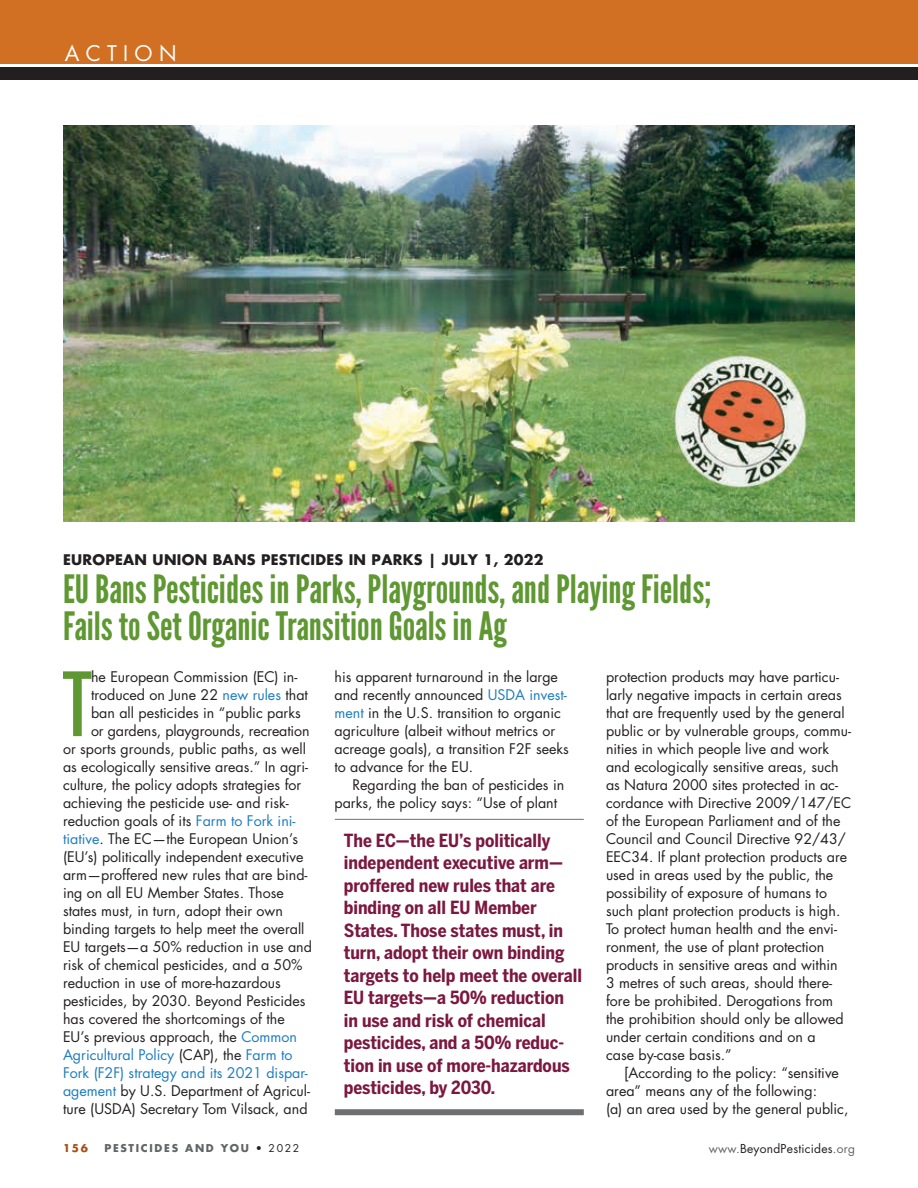
<style>
.page{position:relative;width:918px;height:1188px;background:#fff}
.page>*{position:absolute;margin:0;border:0;box-sizing:border-box;transform-origin:0 0}
.t1{font:condensed 85.8px "Futura Std";color:#5f9832}
.t2{font:39px/37.5px "League Gothic";color:#5f9832}
.t3{font:21px "Futura Std";letter-spacing:.3em;color:#fff}
.t4{font:700 18px/22.5px "Benton Sans Cond";color:#7b1840}
.t5{font:14.25px/18px "Futura Std";color:#231f20}
.t6{font:14.25px "Futura Std";color:#1b7cc1}
.t7{font:700 14.25px "Futura Std";letter-spacing:.02em;color:#231f20}
.t8{font:12px "Futura Std";letter-spacing:.02em;color:#231f20}
.t9{font:700 10.5px "Futura Std";letter-spacing:.16em;color:#636466}
.t10{font:700 10.5px "Futura Std";color:#a94d0f}
.s1{color:#1b7cc1}
.s2{color:#231f20}
.s3{font-weight:400;color:#231f20}
.s4{color:#636466}
</style>
<div class="page">
<hr style="left:335px;top:819px;width:249px;height:1px;background:#6d6f71">
<div style="left:335px;top:1109px;width:249px;height:6px;background:#6d6f71"></div>
<div style="left:0;top:0;width:918px;height:64px;background:#d16f22"></div>
<div style="left:0;top:67px;width:918px;height:12px;background:#231f20"></div>
<img style="left:63px;top:126px;width:792px;height:396px">
<h3 class="t3" style="left:65px;top:39px;width:113px">ACTION</h3>
<p class="t7" style="left:63px;top:550px;width:482px">EUROPEAN UNION BANS PESTICIDES IN PARKS | JULY 1, 2022</p>
<h2 class="t2" style="left:63px;top:570px;width:650px">EU Bans Pesticides in Parks, Playgrounds, and Playing Fields;<br>Fails to Set Organic Transition Goals in Ag</h2>
<h1 class="t1" style="left:63px;top:653px;width:29px">T</h1>
<p class="t5" style="left:91px;top:668px;width:208px">he European Commission (EC) in-</p>
<p class="t5" style="left:335px;top:668px;width:236px">his apparent turnaround in the large and recently announced <span class="s1">USDA invest&shy;ment</span> in the U.S. transition to organic agriculture (albeit without metrics or acreage goals), a transition F2F seeks to advance for the EU.</p>
<p class="t5" style="left:335px;top:776px;width:231px;text-indent:18px">Regarding the ban of pesticides in parks, the policy says: “Use of plant</p>
<p class="t5" style="left:606px;top:668px;width:247px">protection products may have particu&shy;larly negative impacts in certain areas that are frequently used by the general public or by vulnerable groups, commu&shy;nities in which people live and work and ecologically sensitive areas, such as Natura 2000 sites protected in ac&shy;cordance with Directive 2009/147/EC of the European Parliament and of the Council and Council Directive 92/43/ EEC34. If plant protection products are used in areas used by the public, the possibility of exposure of humans to such plant protection products is high.<br>To protect human health and the envi&shy;ronment, the use of plant protection products in sensitive areas and within<br>3 metres of such areas, should there&shy;fore be prohibited. Derogations from the prohibition should only be allowed under certain conditions and on a<br>case by-case basis.”</p>
<p class="t5" style="left:606px;top:1064px;width:244px;text-indent:18px">[According to the policy: “sensitive area” means any of the following:<br>(a) an area used by the general public,</p>
<p class="t5" style="left:91px;top:686px;width:218px">troduced on June 22 <span class="s1">new rules</span> that</p>
<p class="t5" style="left:91px;top:704px;width:211px">ban all pesticides in “public parks</p>
<p class="t5" style="left:91px;top:722px;width:220px">or gardens, playgrounds, recreation</p>
<p class="t5" style="left:63px;top:740px;width:244px">or sports grounds, public paths, as well</p>
<p class="t5" style="left:63px;top:758px;width:247px">as ecologically sensitive areas.” In agri-</p>
<p class="t5" style="left:63px;top:776px;width:240px">culture, the policy adopts strategies for</p>
<p class="t5" style="left:63px;top:794px;width:227px">achieving the pesticide use- and risk-</p>
<p class="t5" style="left:63px;top:812px;width:234px">reduction goals of its <span class="s1">Farm to Fork ini-</span></p>
<p class="t5" style="left:63px;top:830px;width:237px"><span class="s1">tiative</span>. The EC—the European Union’s</p>
<p class="t5" style="left:63px;top:848px;width:242px">(EU’s) politically independent executive</p>
<p class="t5" style="left:63px;top:866px;width:246px">arm—proffered new rules that are bind-</p>
<p class="t5" style="left:63px;top:884px;width:222px">ing on all EU Member States. Those</p>
<p class="t5" style="left:63px;top:902px;width:221px">states must, in turn, adopt their own</p>
<p class="t5" style="left:63px;top:920px;width:243px">binding targets to help meet the overall</p>
<p class="t5" style="left:63px;top:938px;width:251px">EU targets—a 50% reduction in use and</p>
<p class="t5" style="left:63px;top:956px;width:241px">risk of chemical pesticides, and a 50%</p>
<p class="t5" style="left:63px;top:974px;width:219px">reduction in use of more-hazardous</p>
<p class="t5" style="left:63px;top:992px;width:244px">pesticides, by 2030. Beyond Pesticides</p>
<p class="t5" style="left:63px;top:1010px;width:223px">has covered the shortcomings of the</p>
<p class="t5" style="left:63px;top:1028px;width:236px">EU’s previous approach, the <span class="s1">Common</span></p>
<p class="t6" style="left:63px;top:1046px;width:231px">Agricultural Policy <span class="s2">(CAP), the</span> Farm to</p>
<p class="t6" style="left:63px;top:1064px;width:246px">Fork (F2F) strategy and its 2021 dispar-</p>
<p class="t5" style="left:63px;top:1082px;width:249px"><span class="s1">agement</span> by U.S. Department of Agricul-</p>
<p class="t5" style="left:63px;top:1100px;width:246px">ture (USDA) Secretary Tom Vilsack, and</p>
<p class="t4" style="left:344px;top:829px;width:240px">The EC—the EU’s politically independent executive arm— proffered new rules that are binding on all EU Member<br>States. Those states must, in turn, adopt their own binding targets to help meet the overall<br>EU targets—a 50% reduction in use and risk of chemical pesticides, and a 50% reduc&shy;tion in use of more-hazardous pesticides, by 2030.</p>
<p class="t10" style="left:63px;top:1141px;width:26px">156</p>
<p class="t9" style="left:104px;top:1141px;width:197px">PESTICIDES AND YOU <span class="s3">• 2022</span></p>
<p class="t8" style="left:709px;top:1141px;width:148px"><span class="s4">www.</span>BeyondPesticides<span class="s4">.org</span></p>
</div>
